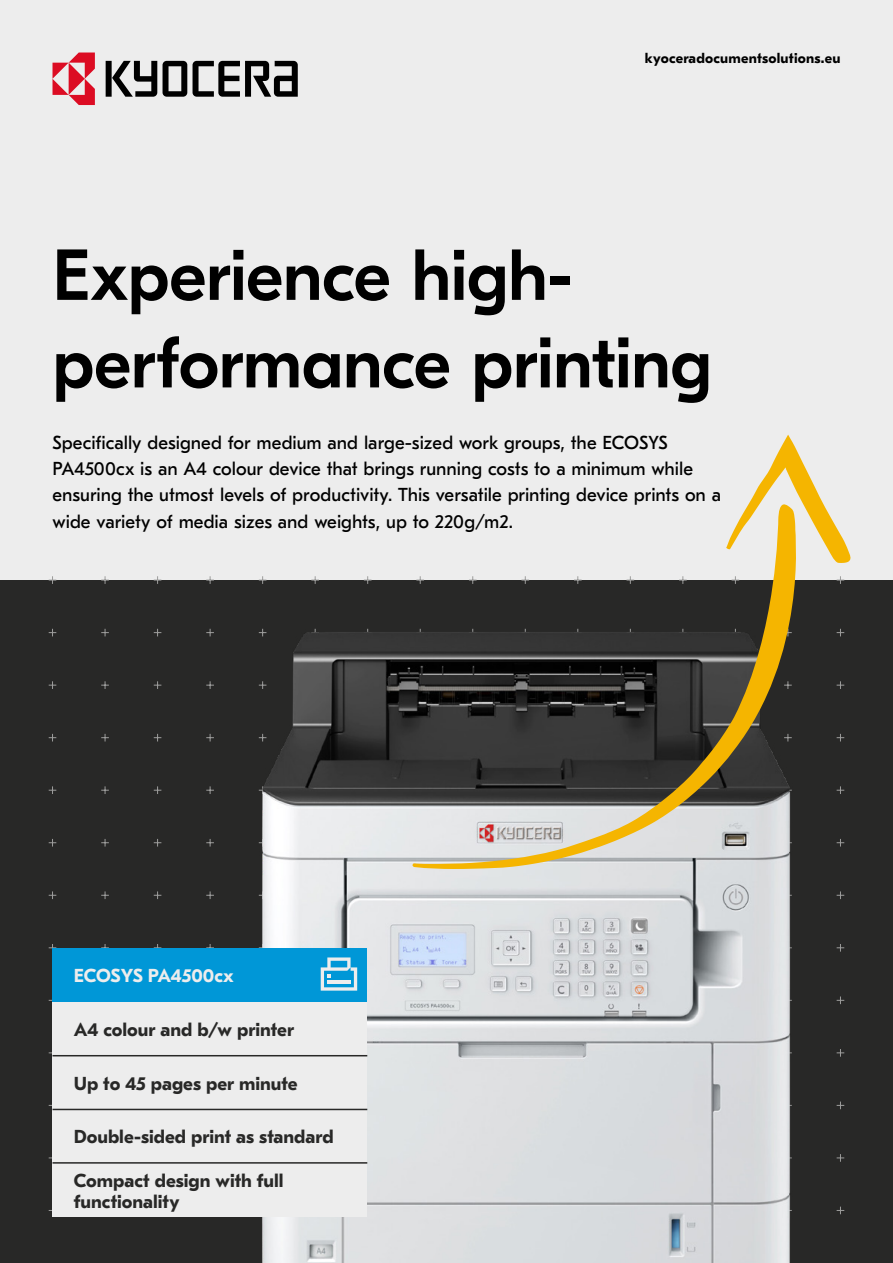
<style>
.page{position:relative;width:893px;height:1263px;background:#ededed}
.page>*{position:absolute;margin:0;border:0;box-sizing:border-box;transform-origin:0 0}
.t1{font:500 72px/87.6px "GT Eesti Pro Display";letter-spacing:-.01em;color:#000}
.t2{font:18.75px/26.2px "GT Eesti Pro Text";color:#000}
.t3{font:700 18.75px/21px "GT Eesti Pro Text";color:#282827}
.t4{font:700 18.75px "GT Eesti Pro Text";letter-spacing:-.005em;color:#ededed}
.t5{font:700 14.25px "GT Eesti Pro Text";letter-spacing:.015em;color:#000}
</style>
<div class="page">
<div style="left:0;top:580px;width:893px;height:683px;background:#282827"></div>
<svg style="left:193px;top:61px;width:105px;height:36px"></svg>
<svg style="left:163px;top:61px;width:24px;height:36px"></svg>
<svg style="left:106px;top:61px;width:51px;height:36px"></svg>
<svg style="left:53px;top:53px;width:42px;height:52px"></svg>
<img style="left:105px;top:576px;width:735px;height:687px">
<div style="left:53px;top:1109px;width:314px;height:54px;background:#ededed"></div>
<div style="left:53px;top:1163px;width:314px;height:54px;background:#ededed"></div>
<div style="left:53px;top:1056px;width:314px;height:53px;background:#ededed"></div>
<div style="left:53px;top:1002px;width:314px;height:54px;background:#ededed"></div>
<div style="left:53px;top:948px;width:314px;height:54px;background:#0097d7"></div>
<hr style="left:53px;top:1055px;width:314px;height:1px;background:#282827">
<hr style="left:53px;top:1109px;width:314px;height:1px;background:#282827">
<svg style="left:321px;top:957px;width:36px;height:34px"></svg>
<hr style="left:53px;top:1162px;width:314px;height:1px;background:#282827">
<svg style="left:412px;top:563px;width:395px;height:306px"></svg>
<svg style="left:726px;top:435px;width:125px;height:128px"></svg>
<p class="t5" style="left:645px;top:51px;width:197px">kyoceradocumentsolutions.eu</p>
<h1 class="t1" style="left:53px;top:233px;width:661px">Experience high&shy;performance printing</h1>
<p class="t2" style="left:53px;top:429px;width:670px">Specifically designed for medium and large-sized work groups, the ECOSYS PA4500cx is an A4 colour device that brings running costs to a minimum while ensuring the utmost levels of productivity. This versatile printing device prints on a wide variety of media sizes and weights, up to 220g/m2.</p>
<p class="t4" style="left:74px;top:965px;width:162px">ECOSYS PA4500cx</p>
<p class="t3" style="left:74px;top:1019px;width:222px">A4 colour and b/w printer</p>
<p class="t3" style="left:74px;top:1073px;width:225px">Up to 45 pages per minute</p>
<p class="t3" style="left:74px;top:1127px;width:262px">Double-sided print as standard</p>
<p class="t3" style="left:74px;top:1170px;width:211px">Compact design with full functionality</p>
</div>
